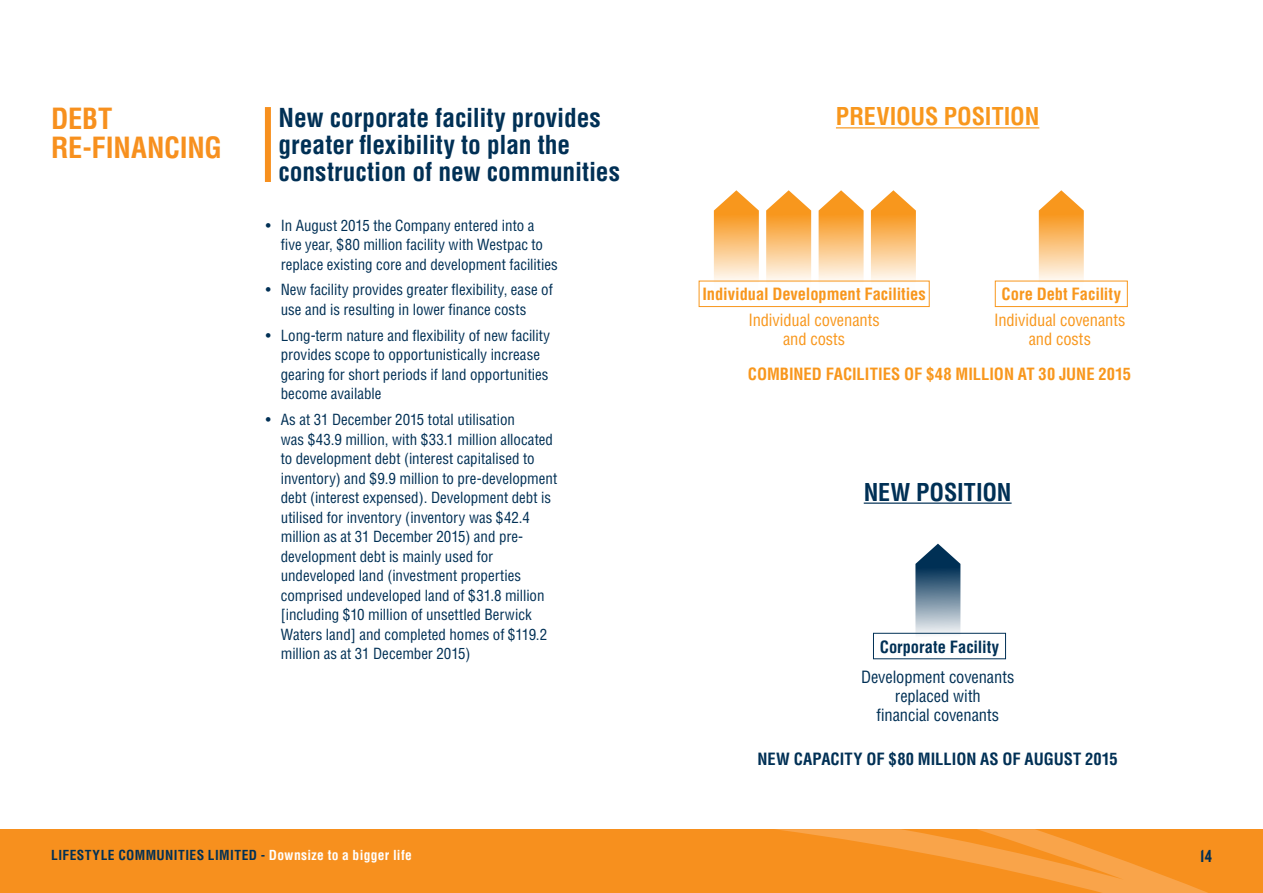
<style>
.page{position:relative;width:1263px;height:893px;background:#fff}
.page>*{position:absolute;margin:0;border:0;box-sizing:border-box;transform-origin:0 0}
.t1{font:700 condensed 28.5px/28.5px "Helvetica";letter-spacing:-.005em;color:#f7901e}
.t2{font:700 condensed 25.5px/27px "Helvetica";letter-spacing:-.005em;color:#003055}
.t3{font:700 condensed 24px "Helvetica";letter-spacing:-.005em;color:#f8971d}
.t4{font:700 condensed 24px "Helvetica";letter-spacing:-.005em;color:#003055}
.t5{font:18px "Knockout HTF49 Liteweight";color:#003055}
.t6{font:700 condensed 16.5px "Helvetica";letter-spacing:-.005em;color:#f8971d}
.t7{font:condensed 16.5px/19px "Helvetica";letter-spacing:-.005em;color:#f8971d;text-align:center}
.t8{font:700 condensed 16.5px "Helvetica";color:#003055}
.t9{font:condensed 16.5px/19px "Helvetica";letter-spacing:-.005em;color:#003055;text-align:center}
.t10{font:condensed 15px/19.5px "Helvetica";color:#003055}
.t11{font:700 condensed 13.5px "Helvetica";letter-spacing:.03em;color:#003055}
.s1{color:#fff}
</style>
<div class="page">
<div style="left:0;top:829px;width:1263px;height:64px;background:#f7901e"></div>
<svg style="left:776px;top:829px;width:432px;height:64px"></svg>
<div style="left:265px;top:107px;width:6px;height:75px;background:#f7901e"></div>
<hr style="left:836px;top:127px;width:203px;height:1px;background:#f8971d">
<hr style="left:864px;top:503px;width:147px;height:1px;background:#003055">
<div style="left:699px;top:281px;width:230px;height:26px;border:1px solid #f8971d"></div>
<div style="left:995px;top:281px;width:133px;height:26px;border:1px solid #f8971d"></div>
<div style="left:873px;top:633px;width:133px;height:26px;border:1px solid #003055"></div>
<svg style="left:915px;top:544px;width:45px;height:91px;background:#758ea2"></svg>
<svg style="left:714px;top:190px;width:45px;height:93px;background:#fac786"></svg>
<svg style="left:766px;top:190px;width:45px;height:93px;background:#fac786"></svg>
<svg style="left:819px;top:190px;width:44px;height:93px;background:#fac685"></svg>
<svg style="left:871px;top:190px;width:45px;height:93px;background:#fac786"></svg>
<svg style="left:1039px;top:190px;width:45px;height:93px;background:#fac786"></svg>
<h1 class="t1" style="left:51px;top:104px;width:172px">DEBT<br>RE-FINANCING</h1>
<h2 class="t2" style="left:279px;top:104px;width:343px">New corporate facility provides greater flexibility to plan the construction of new communities</h2>
<p class="t10" style="left:281px;top:215px;width:279px;text-indent:-15px">• In August 2015 the Company entered into a five year, $80 million facility with Westpac to replace existing core and development facilities</p>
<p class="t10" style="left:281px;top:280px;width:274px;text-indent:-15px">• New facility provides greater flexibility, ease of use and is resulting in lower finance costs</p>
<p class="t10" style="left:281px;top:325px;width:271px;text-indent:-15px">• Long-term nature and flexibility of new facility provides scope to opportunistically increase gearing for short periods if land opportunities become available</p>
<p class="t10" style="left:281px;top:410px;width:278px;text-indent:-15px">• As at 31 December 2015 total utilisation<br>was $43.9 million, with $33.1 million allocated to development debt (interest capitalised to inventory) and $9.9 million to pre-development debt (interest expensed). Development debt is utilised for inventory (inventory was $42.4 million as at 31 December 2015) and pre&shy;development debt is mainly used for undeveloped land (investment properties comprised undeveloped land of $31.8 million [including $10 million of unsettled Berwick Waters land] and completed homes of $119.2 million as at 31 December 2015)</p>
<h3 class="t3" style="left:836px;top:102px;width:205px">PREVIOUS POSITION</h3>
<p class="t6" style="left:702px;top:284px;width:225px">Individual Development Facilities</p>
<p class="t6" style="left:1002px;top:284px;width:121px">Core Debt Facility</p>
<p class="t7" style="left:994px;top:310px;width:133px">Individual covenants and costs</p>
<p class="t7" style="left:748px;top:310px;width:133px">Individual covenants and costs</p>
<p class="t6" style="left:748px;top:363px;width:385px">COMBINED FACILITIES OF $48 MILLION AT 30 JUNE 2015</p>
<h3 class="t4" style="left:864px;top:477px;width:149px">NEW POSITION</h3>
<p class="t8" style="left:880px;top:636px;width:121px">Corporate Facility</p>
<p class="t9" style="left:861px;top:667px;width:155px">Development covenants replaced with<br>financial covenants</p>
<p class="t8" style="left:757px;top:749px;width:362px">NEW CAPACITY OF $80 MILLION AS OF AUGUST 2015</p>
<p class="t11" style="left:51px;top:847px;width:362px">LIFESTYLE COMMUNITIES LIMITED - <span class="s1">Downsize to a bigger life</span></p>
<p class="t5" style="left:1200px;top:846px;width:13px">14</p>
</div>
